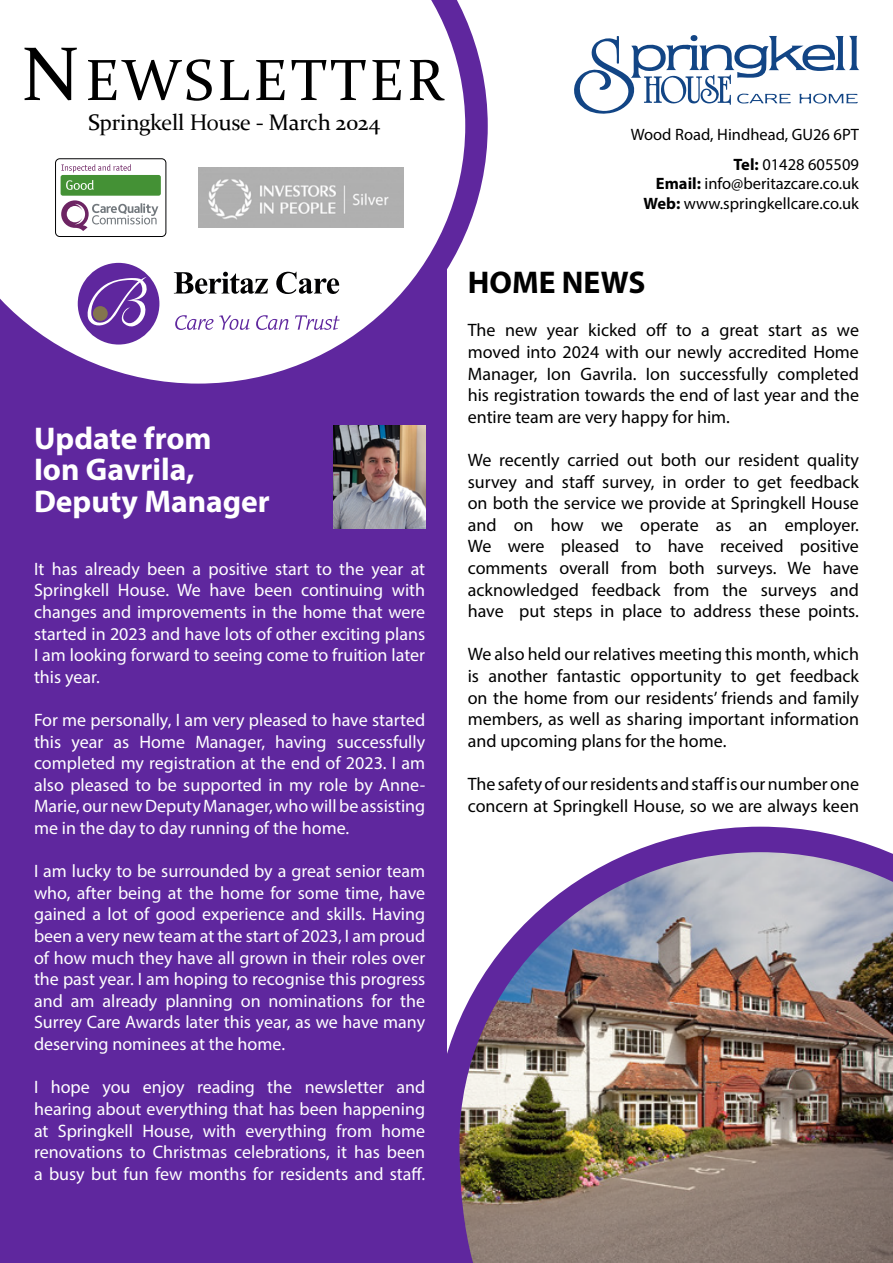
<style>
.page{position:relative;width:893px;height:1263px;background:#fff}
.page>*{position:absolute;margin:0;border:0;box-sizing:border-box;transform-origin:0 0}
.t1{font:58.5px "Constantia";letter-spacing:.06em;color:#000}
.t2{font:700 31.5px/31.5px "Myriad Pro";color:#fff}
.t3{font:700 31.5px "Myriad Pro";color:#000}
.t4{font:22.5px "Constantia";letter-spacing:-.01em;color:#000}
.t5{font:18px/21.6px "Myriad Pro";color:#fff;text-align:justify}
.t6{font:18px/21.6px "Myriad Pro";color:#000;text-align:justify}
.t7{font:16.5px/30px "Myriad Pro";color:#000;text-align:right}
.s1{font-size:76.5px}
.s2{font-weight:700}
</style>
<div class="page">
<div style="left:0;top:0;width:446px;height:1263px;background:#5f279e"></div>
<svg style="left:0;top:0;width:488px;height:406px"></svg>
<img style="left:446px;top:827px;width:447px;height:436px">
<svg style="left:574px;top:35px;width:285px;height:79px"></svg>
<div style="left:78px;top:263px;width:81px;height:82px;background:#5f279e;border-radius:50%"></div>
<svg style="left:87px;top:277px;width:63px;height:50px"></svg>
<div style="left:93px;top:306px;width:15px;height:15px;background:#83754e;border-radius:50%"></div>
<svg style="left:175px;top:315px;width:75px;height:15px"></svg>
<svg style="left:256px;top:315px;width:33px;height:15px"></svg>
<svg style="left:295px;top:315px;width:45px;height:15px"></svg>
<svg style="left:174px;top:272px;width:94px;height:22px;background:#9a9a9b"></svg>
<svg style="left:276px;top:272px;width:63px;height:22px"></svg>
<div style="left:55px;top:158px;width:111px;height:79px;border:1px solid #020203;border-radius:4px"></div>
<div style="left:61px;top:175px;width:100px;height:21px;background:#449135;border-radius:2px"></div>
<svg style="left:61px;top:200px;width:97px;height:31px;background:#d7cfd8"></svg>
<svg style="left:61px;top:164px;width:70px;height:9px"></svg>
<svg style="left:66px;top:180px;width:28px;height:10px"></svg>
<img style="left:198px;top:167px;width:206px;height:61px">
<img style="left:333px;top:425px;width:93px;height:104px">
<h1 class="t1" style="left:22px;top:40px;width:424px"><span class="s1">N</span>EWSLETTER</h1>
<p class="t4" style="left:88px;top:107px;width:294px">Springkell House - March 2024</p>
<p class="t7" style="left:631px;top:119px;width:230px">Wood Road, Hindhead, GU26 6PT<br><span class="s2">Tel:</span> 01428 605509</p>
<p class="t7" style="left:643px;top:174px;width:217px;line-height:19.5px"><span class="s2">Email:</span> info@beritazcare.co.uk<br><span class="s2">Web:</span> www.springkellcare.co.uk</p>
<h2 class="t2" style="left:34px;top:421px;width:237px">Update from<br>Ion Gavrila,<br>Deputy Manager</h2>
<p class="t5" style="left:34px;top:558px;width:393px">It has already been a positive start to the year at Springkell House. We have been continuing with changes and improvements in the home that were started in 2023 and have lots of other exciting plans I am looking forward to seeing come to fruition later this year.</p>
<p class="t5" style="left:34px;top:709px;width:393px">For me personally, I am very pleased to have started this year as Home Manager, having successfully completed my registration at the end of 2023. I am also pleased to be supported in my role by Anne-Marie, our new Deputy Manager, who will be assisting me in the day to day running of the home.</p>
<p class="t5" style="left:34px;top:860px;width:393px">I am lucky to be surrounded by a great senior team who, after being at the home for some time, have gained a lot of good experience and skills. Having been a very new team at the start of 2023, I am proud of how much they have all grown in their roles over the past year. I am hoping to recognise this progress and am already planning on nominations for the Surrey Care Awards later this year, as we have many deserving nominees at the home.</p>
<p class="t5" style="left:34px;top:1076px;width:393px">I hope you enjoy reading the newsletter and hearing about everything that has been happening at Springkell House, with everything from home renovations to Christmas celebrations, it has been a busy but fun few months for residents and staff.</p>
<h2 class="t3" style="left:468px;top:262px;width:179px">HOME NEWS</h2>
<p class="t6" style="left:468px;top:319px;width:393px">The new year kicked off to a great start as we moved into 2024 with our newly accredited Home Manager, Ion Gavrila. Ion successfully completed his registration towards the end of last year and the entire team are very happy for him.</p>
<p class="t6" style="left:468px;top:449px;width:393px">We recently carried out both our resident quality survey and staff survey, in order to get feedback on both the service we provide at Springkell House and on how we operate as an employer.<br>We were pleased to have received positive comments overall from both surveys. We have acknowledged feedback from the surveys and have put steps in place to address these points.</p>
<p class="t6" style="left:468px;top:643px;width:393px">We also held our relatives meeting this month, which is another fantastic opportunity to get feedback on the home from our residents’ friends and family members, as well as sharing important information and upcoming plans for the home.</p>
<p class="t6" style="left:468px;top:773px;width:393px">The safety of our residents and staff is our number one concern at Springkell House, so we are always keen</p>
</div>
